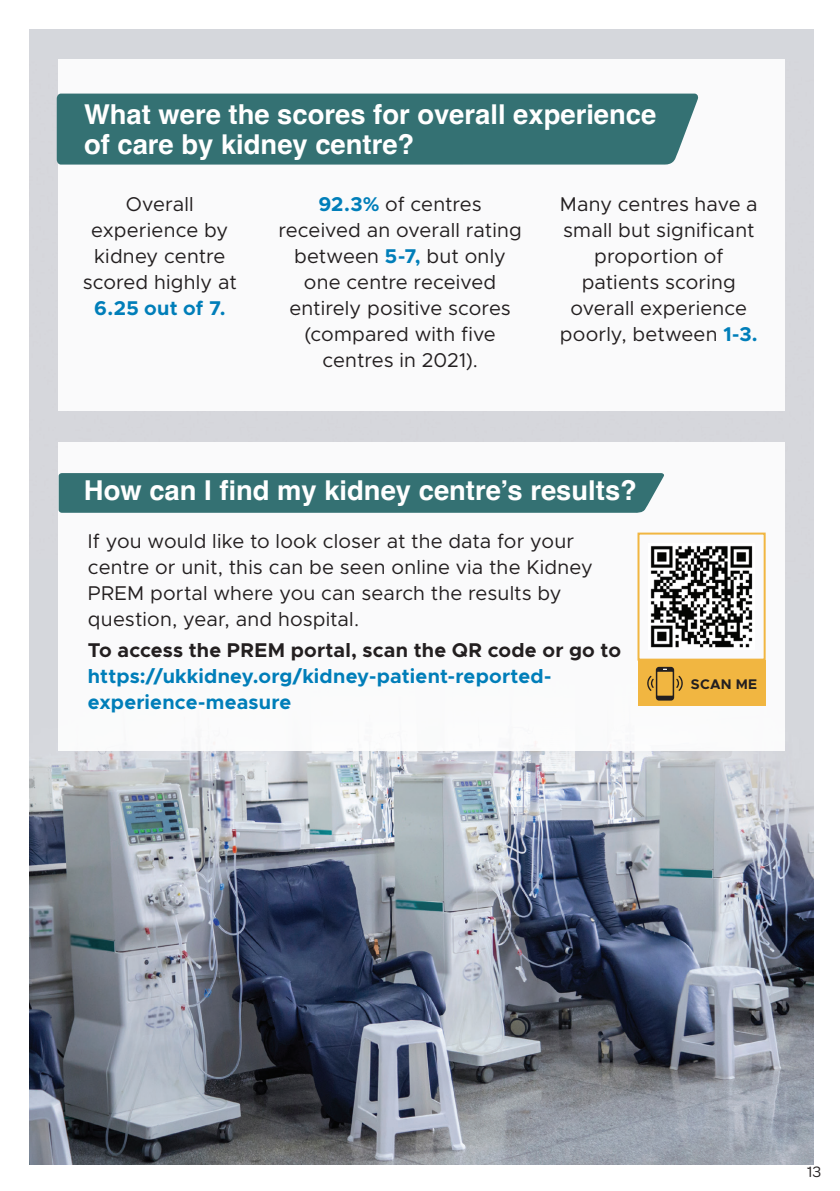
<style>
.page{position:relative;width:840px;height:1191px;background:#fff}
.page>*{position:absolute;margin:0;border:0;box-sizing:border-box;transform-origin:0 0}
.t1{font:700 27.4px/30px "Helvetica";color:#fff}
.t2{font:20px/26px "Metropolis";letter-spacing:.005em;color:#231f20;text-align:center}
.t3{font:700 20px/26px "Metropolis";letter-spacing:.01em;color:#007eb9}
.t4{font:700 20px "Metropolis";letter-spacing:.01em;color:#231f20}
.t5{font:16px "Omnes";color:#231f20}
.t6{font:700 14px "Metropolis";letter-spacing:.02em;color:#231f20}
.s1{font-weight:700;color:#007eb9}
</style>
<div class="page">
<img style="left:30px;top:30px;width:782px;height:1134px">
<div style="left:58px;top:59px;width:726px;height:351px;background:#fff"></div>
<div style="left:57px;top:94px;width:641px;height:71px;background:#347173"></div>
<div style="left:58px;top:442px;width:726px;height:308px;background:#fff"></div>
<div style="left:59px;top:473px;width:605px;height:40px;background:#347173"></div>
<img style="left:650px;top:545px;width:103px;height:103px">
<div style="left:637px;top:532px;width:128px;height:128px;border:2px solid #f1b641"></div>
<div style="left:637px;top:660px;width:128px;height:45px;background:#f1b641"></div>
<svg style="left:647px;top:667px;width:35px;height:33px"></svg>
<h1 class="t1" style="left:84px;top:102px;width:573px">What were the scores for overall experience of care by kidney centre?</h1>
<p class="t2" style="left:278px;top:191px;width:245px"><span class="s1">92.3%</span> of centres received an overall rating between <span class="s1">5-7,</span> but only one centre received entirely positive scores (compared with five centres in 2021).</p>
<p class="t2" style="left:559px;top:191px;width:199px">Many centres have a small but significant proportion of patients scoring overall experience poorly, between <span class="s1">1-3.</span></p>
<p class="t2" style="left:83px;top:191px;width:156px">Overall experience by kidney centre scored highly at</p>
<p class="t3" style="left:94px;top:295px;width:133px">6.25 out of 7.</p>
<h1 class="t1" style="left:84px;top:478px;width:554px">How can I find my kidney centre’s results?</h1>
<p class="t2" style="left:88px;top:527px;width:506px;text-align:left">If you would like to look closer at the data for your centre or unit, this can be seen online via the Kidney PREM portal where you can search the results by question, year, and hospital.</p>
<p class="t4" style="left:88px;top:637px;width:534px">To access the PREM portal, scan the QR code or go to</p>
<p class="t3" style="left:88px;top:663px;width:464px">https://ukkidney.org/kidney-patient-reported&shy;experience-measure</p>
<p class="t6" style="left:690px;top:675px;width:68px">SCAN ME</p>
<p class="t5" style="left:806px;top:1160px;width:15px">13</p>
</div>
